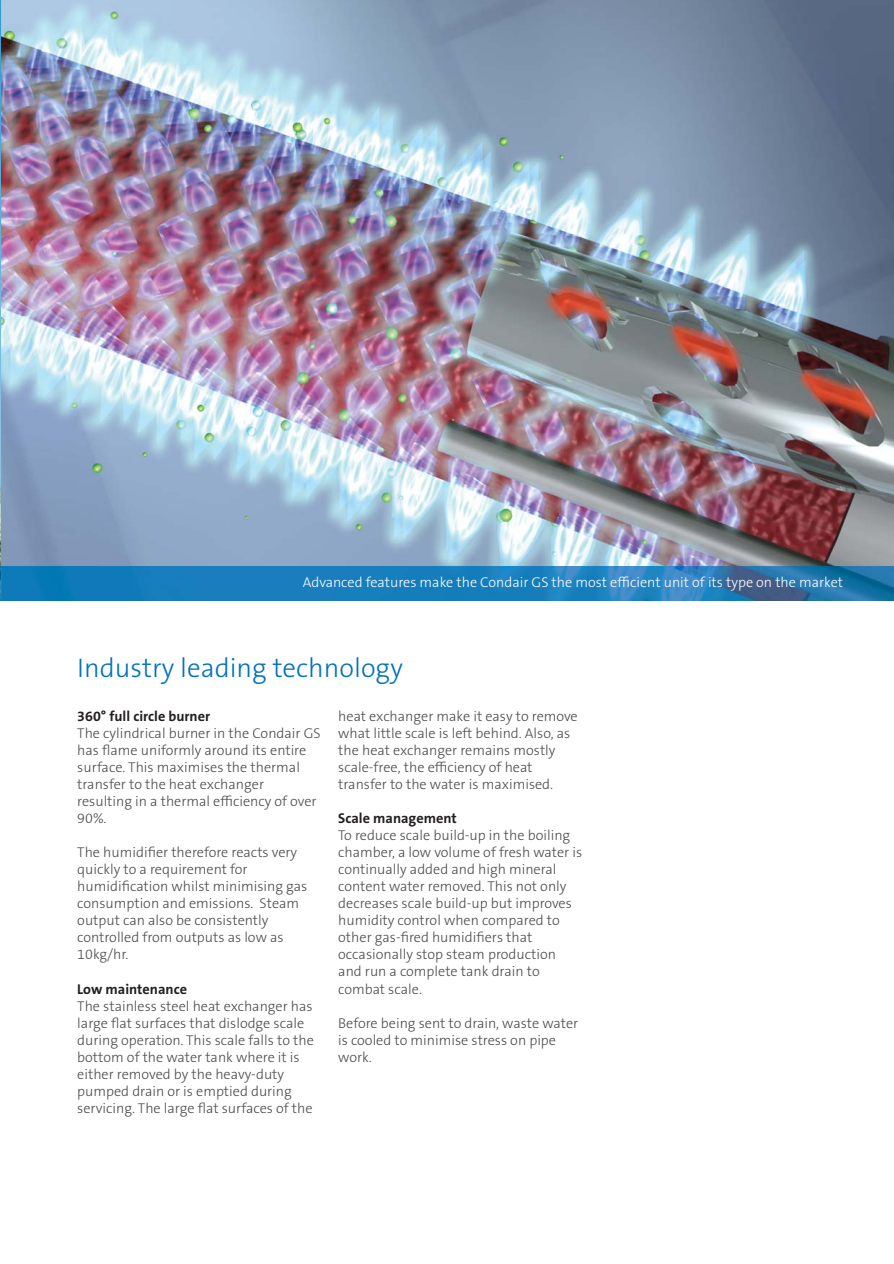
<style>
.page{position:relative;width:894px;height:1264px;background:#fff}
.page>*{position:absolute;margin:0;border:0;box-sizing:border-box;transform-origin:0 0}
.t1{font:300 27px "The Sans B W3";color:#0071bc}
.t2{font:300 14.25px/17px "The Sans B W3";color:#4c4c4e}
.t3{font:300 14.25px "The Sans B W3";color:#fff}
.t4{font:700 14.25px "The Sans B W7";color:#231f20}
</style>
<div class="page">
<img style="left:1px;top:0;width:892px;height:566px">
<img style="left:1px;top:566px;width:892px;height:34px">
<p class="t3" style="left:303px;top:576px;width:542px">Advanced features make the Condair GS the most efficient unit of its type on the market</p>
<h1 class="t1" style="left:77px;top:657px;width:327px">Industry leading technology</h1>
<p class="t4" style="left:77px;top:710px;width:134px">360° full circle burner</p>
<p class="t2" style="left:77px;top:726px;width:245px">The cylindrical burner in the Condair GS has flame uniformly around its entire surface. This maximises the thermal transfer to the heat exchanger resulting in a thermal efficiency of over<br>90%.</p>
<p class="t2" style="left:77px;top:845px;width:231px">The humidifier therefore reacts very quickly to a requirement for humidification whilst minimising gas consumption and emissions. Steam output can also be consistently controlled from outputs as low as<br>10kg/hr.</p>
<p class="t4" style="left:77px;top:983px;width:111px">Low maintenance</p>
<p class="t2" style="left:77px;top:998px;width:238px">The stainless steel heat exchanger has large flat surfaces that dislodge scale during operation. This scale falls to the bottom of the water tank where it is either removed by the heavy-duty pumped drain or is emptied during servicing. The large flat surfaces of the</p>
<p class="t2" style="left:338px;top:709px;width:241px">heat exchanger make it easy to remove what little scale is left behind. Also, as the heat exchanger remains mostly scale-free, the efficiency of heat transfer to the water is maximised.</p>
<p class="t4" style="left:338px;top:812px;width:120px">Scale management</p>
<p class="t2" style="left:338px;top:828px;width:245px">To reduce scale build-up in the boiling chamber, a low volume of fresh water is continually added and high mineral content water removed. This not only decreases scale build-up but improves humidity control when compared to other gas-fired humidifiers that occasionally stop steam production and run a complete tank drain to combat scale.</p>
<p class="t2" style="left:338px;top:1015px;width:241px">Before being sent to drain, waste water is cooled to minimise stress on pipe work.</p>
</div>
